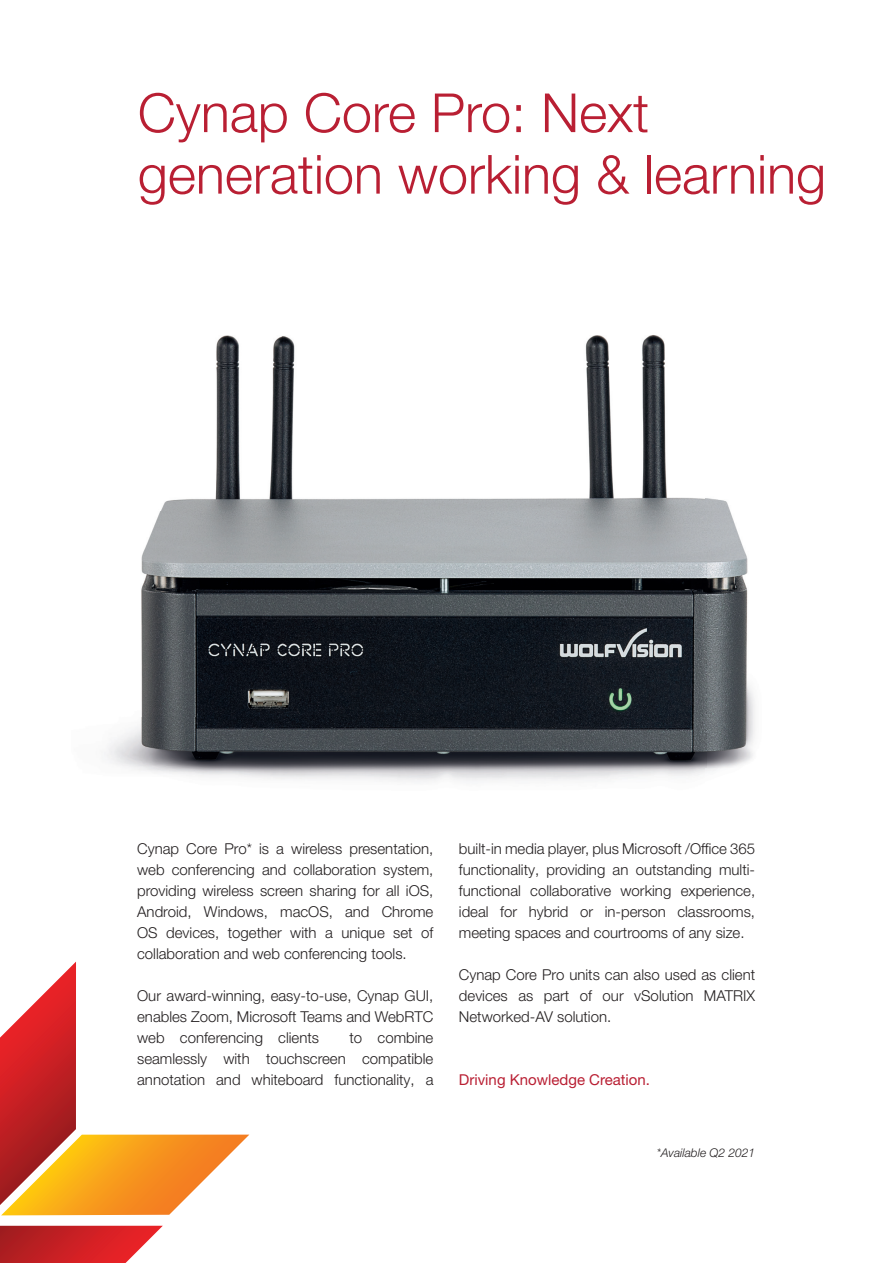
<style>
.page{position:relative;width:893px;height:1263px;background:#fff}
.page>*{position:absolute;margin:0;border:0;box-sizing:border-box;transform-origin:0 0}
.t1{font:300 54px/61.5px "Helvetica Neue LT Pro";color:#b91f33}
.t2{font:300 15px/21px "Helvetica Neue LT Pro";color:#231f20;text-align:justify}
.t3{font:15px "Helvetica Neue LT Pro";color:#b91f33}
.t4{font:italic 300 12px "Helvetica Neue LT Pro";color:#231f20}
</style>
<div class="page">
<svg style="left:0;top:1226px;width:163px;height:37px;background:#d0393d"></svg>
<svg style="left:0;top:961px;width:249px;height:254px"></svg>
<img style="left:104px;top:335px;width:651px;height:447px">
<h1 class="t1" style="left:138px;top:81px;width:690px">Cynap Core Pro: Next generation working &amp; learning</h1>
<p class="t2" style="left:137px;top:838px;width:298px">Cynap Core Pro* is a wireless presentation, web conferencing and collaboration system, providing wireless screen sharing for all iOS, Android, Windows, macOS, and Chrome OS devices, together with a unique set of collaboration and web conferencing tools.</p>
<p class="t2" style="left:137px;top:985px;width:298px">Our award-winning, easy-to-use, Cynap GUI, enables Zoom, Microsoft Teams and WebRTC web conferencing clients</p>
<p class="t2" style="left:137px;top:1027px;width:298px;text-indent:212px">to combine seamlessly with touchscreen compatible annotation and whiteboard functionality, a</p>
<p class="t2" style="left:459px;top:838px;width:298px">built-in media player, plus Microsoft /Office 365 functionality, providing an outstanding multi&shy;functional collaborative working experience, ideal for hybrid or in-person classrooms, meeting spaces and courtrooms of any size.</p>
<p class="t2" style="left:459px;top:964px;width:298px">Cynap Core Pro units can also used as client devices as part of our vSolution MATRIX Networked-AV solution.</p>
<p class="t3" style="left:459px;top:1070px;width:193px">Driving Knowledge Creation.</p>
<p class="t4" style="left:657px;top:1145px;width:100px">*Available Q2 2021</p>
</div>
